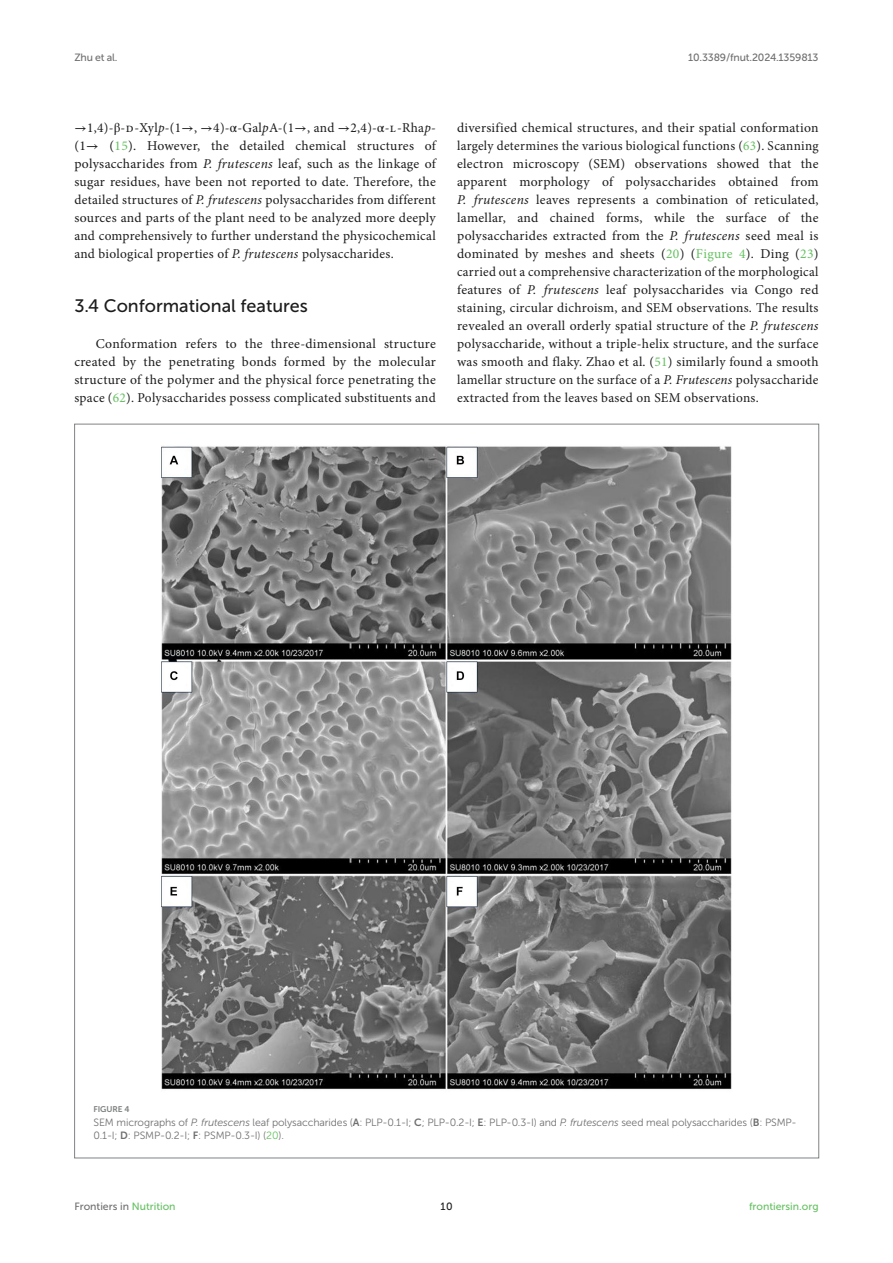
<style>
.page{position:relative;width:893px;height:1263px;background:#fff}
.page>*{position:absolute;margin:0;border:0;box-sizing:border-box;transform-origin:0 0}
.HEAD_2{font:18px "Museo Sans 500";color:#1b1c1b}
.TEXT_FLUSH{font:13.5px/18px "Minion Pro";letter-spacing:.02em;color:#1b1c1b;text-align:justify}
.FIG_LEG{font:10.5px/13.5px "Museo Sans 300";letter-spacing:-.01em;color:#706f70}
.t1{font:10.5px "Museo Sans 500";letter-spacing:-.015em;color:#706f70}
.t2{font:10.5px "Museo Sans 500";color:#65c161}
.t3{font:10.5px "Museo Sans 500";color:#1b1c1b}
.FIG_HD{font:8.25px "Museo Sans 700";letter-spacing:-.01em;color:#7e7f7f}
.s1{font-family:"STIX General"}
.s2{font-style:italic}
.s3{color:#65c161}
.s4{font-family:"Museo Sans 700"}
</style>
<div class="page">
<img style="left:161px;top:446px;width:571px;height:644px">
<p class="t1" style="left:74px;top:51px;width:45px">Zhu et al.</p>
<p class="t1" style="left:688px;top:51px;width:132px">10.3389/fnut.2024.1359813</p>
<p class="TEXT_FLUSH" style="left:74px;top:119px;width:363px"><span class="s1">→</span>1,4)-<span class="s1">β</span>-d-Xyl<span class="s2">p</span>-(1<span class="s1">→</span>, <span class="s1">→</span>4)-<span class="s1">α</span>-Gal<span class="s2">p</span>A-(1<span class="s1">→</span>, and <span class="s1">→</span>2,4)-<span class="s1">α</span>-l-Rha<span class="s2">p</span>-(1<span class="s1">→</span> (<span class="s3">15</span>). However, the detailed chemical structures of polysaccharides from <span class="s2">P. frutescens</span> leaf, such as the linkage of sugar residues, have been not reported to date. Therefore, the detailed structures of <span class="s2">P. frutescens</span> polysaccharides from different sources and parts of the plant need to be analyzed more deeply and comprehensively to further understand the physicochemical and biological properties of <span class="s2">P. frutescens</span> polysaccharides.</p>
<p class="HEAD_2" style="left:74px;top:296px;width:235px">3.4 Conformational features</p>
<p class="TEXT_FLUSH" style="left:74px;top:335px;width:363px;text-indent:21px">Conformation refers to the three-dimensional structure created by the penetrating bonds formed by the molecular structure of the polymer and the physical force penetrating the space (<span class="s3">62</span>). Polysaccharides possess complicated substituents and</p>
<p class="TEXT_FLUSH" style="left:457px;top:119px;width:363px">diversified chemical structures, and their spatial conformation largely determines the various biological functions (<span class="s3">63</span>). Scanning electron microscopy (SEM) observations showed that the apparent morphology of polysaccharides obtained from <span class="s2">P. frutescens</span> leaves represents a combination of reticulated, lamellar, and chained forms, while the surface of the polysaccharides extracted from the <span class="s2">P. frutescens</span> seed meal is dominated by meshes and sheets (<span class="s3">20</span>) (<span class="s3">Figure 4</span>). Ding (<span class="s3">23</span>) carried out a comprehensive characterization of the morphological features of <span class="s2">P. frutescens</span> leaf polysaccharides via Congo red staining, circular dichroism, and SEM observations. The results revealed an overall orderly spatial structure of the <span class="s2">P. frutescens </span>polysaccharide, without a triple-helix structure, and the surface was smooth and flaky. Zhao et al. (<span class="s3">51</span>) similarly found a smooth lamellar structure on the surface of a <span class="s2">P. Frutescens</span> polysaccharide extracted from the leaves based on SEM observations.</p>
<p class="FIG_HD" style="left:94px;top:1104px;width:37px">FIGURE 4</p>
<p class="FIG_LEG" style="left:94px;top:1115px;width:705px">SEM micrographs of <span class="s2">P. frutescens</span> leaf polysaccharides (<span class="s4">A</span>: PLP-0.1-I; <span class="s4">C</span>; PLP-0.2-I; <span class="s4">E</span>: PLP-0.3-I) and <span class="s2">P. frutescens</span> seed meal polysaccharides (<span class="s4">B</span>: PSMP-<br>0.1-I; <span class="s4">D</span>: PSMP-0.2-I; <span class="s4">F</span>: PSMP-0.3-I) (<span class="s3">20</span>).</p>
<p class="t1" style="left:74px;top:1200px;width:103px">Frontiers in <span class="s3">Nutrition</span></p>
<p class="t3" style="left:440px;top:1200px;width:14px">10</p>
<p class="t2" style="left:749px;top:1200px;width:71px">frontiersin.org</p>
</div>
